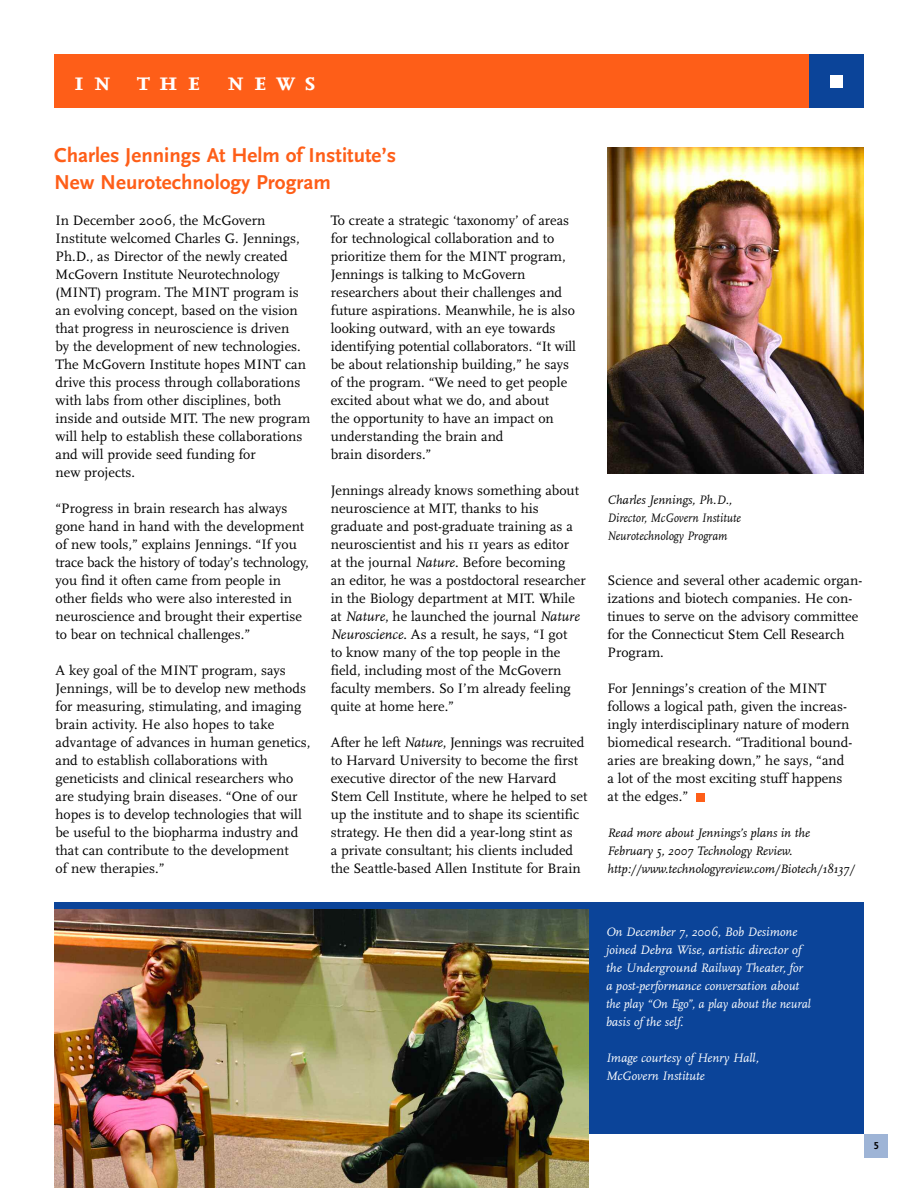
<style>
.page{position:relative;width:918px;height:1188px;background:#fff}
.page>*{position:absolute;margin:0;border:0;box-sizing:border-box;transform-origin:0 0}
.t1{font:700 27px "Scala Caps";letter-spacing:.35em;color:#fff}
.t2{font:700 21px/27px "Scala Sans";color:#fe5e18}
.t3{font:14.25px/18px "Scala";color:#000}
.t4{font:italic 12.75px/18px "Scala";color:#fff}
.t5{font:italic 12.75px/18px "Scala";color:#000}
.t6{font:700 10.5px "Scala Sans Caps";color:#000}
.s1{font-style:italic}
</style>
<div class="page">
<div style="left:864px;top:1134px;width:23px;height:23px;background:#9eb4d6"></div>
<div style="left:54px;top:54px;width:756px;height:54px;background:#fe5e18"></div>
<div style="left:809px;top:54px;width:55px;height:54px;background:#0b4499"></div>
<div style="left:830px;top:75px;width:13px;height:13px;background:#fff"></div>
<img style="left:608px;top:147px;width:256px;height:327px">
<div style="left:696px;top:793px;width:9px;height:9px;background:#fe5e18"></div>
<div style="left:587px;top:903px;width:277px;height:231px;background:#0b4499"></div>
<div style="left:54px;top:903px;width:810px;height:7px;background:#0b4499"></div>
<img style="left:54px;top:909px;width:534px;height:279px">
<h1 class="t1" style="left:74px;top:65px;width:243px">in the news</h1>
<h2 class="t2" style="left:54px;top:143px;width:344px">Charles Jennings At Helm of Institute’s<br>New Neurotechnology Program</h2>
<p class="t3" style="left:56px;top:211px;width:256px">In December 2006, the McGovern Institute welcomed Charles G. Jennings, Ph.D., as Director of the newly created McGovern Institute Neurotechnology (MINT) program. The MINT program is an evolving concept, based on the vision that progress in neuroscience is driven<br>by the development of new technologies.<br>The McGovern Institute hopes MINT can drive this process through collaborations with labs from other disciplines, both inside and outside MIT. The new program will help to establish these collaborations and will provide seed funding for<br>new projects.</p>
<p class="t3" style="left:56px;top:499px;width:255px">“Progress in brain research has always gone hand in hand with the development of new tools,” explains Jennings. “If you trace back the history of today’s technology, you find it often came from people in other fields who were also interested in neuroscience and brought their expertise to bear on technical challenges.”</p>
<p class="t3" style="left:56px;top:661px;width:257px">A key goal of the MINT program, says Jennings, will be to develop new methods for measuring, stimulating, and imaging brain activity. He also hopes to take advantage of advances in human genetics, and to establish collaborations with geneticists and clinical researchers who are studying brain diseases. “One of our hopes is to develop technologies that will be useful to the biopharma industry and that can contribute to the development<br>of new therapies.”</p>
<p class="t3" style="left:331px;top:211px;width:247px">To create a strategic ‘taxonomy’ of areas for technological collaboration and to prioritize them for the MINT program, Jennings is talking to McGovern researchers about their challenges and future aspirations. Meanwhile, he is also looking outward, with an eye towards identifying potential collaborators. “It will be about relationship building,” he says of the program. “We need to get people excited about what we do, and about<br>the opportunity to have an impact on understanding the brain and<br>brain disorders.”</p>
<p class="t3" style="left:331px;top:481px;width:257px">Jennings already knows something about neuroscience at MIT, thanks to his graduate and post-graduate training as a neuroscientist and his 11 years as editor<br>at the journal <span class="s1">Nature</span>. Before becoming<br>an editor, he was a postdoctoral researcher in the Biology department at MIT. While at <span class="s1">Nature</span>, he launched the journal <span class="s1">Nature Neuroscience</span>. As a result, he says, “I got<br>to know many of the top people in the field, including most of the McGovern faculty members. So I’m already feeling quite at home here.”</p>
<p class="t3" style="left:331px;top:733px;width:258px">After he left <span class="s1">Nature</span>, Jennings was recruited to Harvard University to become the first executive director of the new Harvard Stem Cell Institute, where he helped to set up the institute and to shape its scientific strategy. He then did a year-long stint as<br>a private consultant; his clients included the Seattle-based Allen Institute for Brain</p>
<p class="t5" style="left:608px;top:491px;width:135px">Charles Jennings, Ph.D.,<br>Director, McGovern Institute<br>Neurotechnology Program</p>
<p class="t3" style="left:607px;top:571px;width:256px">Science and several other academic organ&shy;izations and biotech companies. He con&shy;tinues to serve on the advisory committee for the Connecticut Stem Cell Research Program.</p>
<p class="t3" style="left:607px;top:679px;width:246px">For Jennings’s creation of the MINT follows a logical path, given the increas&shy;ingly interdisciplinary nature of modern biomedical research. “Traditional bound&shy;aries are breaking down,” he says, “and a lot of the most exciting stuff happens at the edges.”</p>
<p class="t5" style="left:608px;top:824px;width:249px">Read more about Jennings’s plans in the<br>February 5, 2007 Technology Review. http://www.technologyreview.com/Biotech/18137/</p>
<p class="t4" style="left:606px;top:923px;width:206px">On December 7, 2006, Bob Desimone joined Debra Wise, artistic director of the Underground Railway Theater, for a post-performance conversation about the play “On Ego”, a play about the neural basis of the self.</p>
<p class="t4" style="left:606px;top:1049px;width:154px">Image courtesy of Henry Hall,<br>McGovern Institute</p>
<p class="t6" style="left:874px;top:1139px;width:7px">5</p>
</div>
